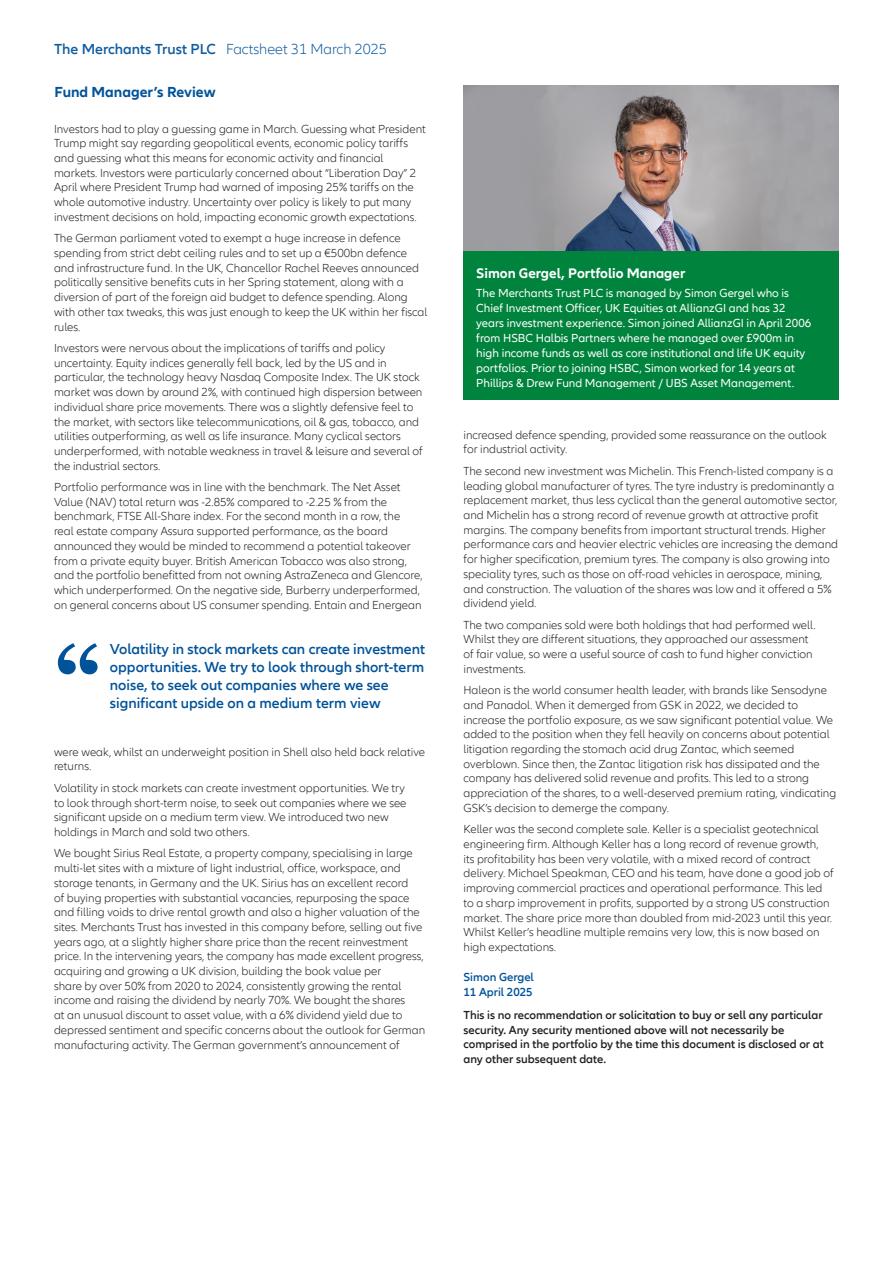
<style>
.page{position:relative;width:893px;height:1263px;background:#fff}
.page>*{position:absolute;margin:0;border:0;box-sizing:border-box;transform-origin:0 0}
.t1{font:600 15px/18px "Allianz Neo";color:#015399}
.t2{font:600 15px "Allianz Neo";color:#115da0}
.t3{font:700 15px "Allianz Neo";color:#015399}
.t4{font:700 14.25px "Allianz Neo";color:#fff}
.t5{font:300 12px/14.7px "Allianz Neo";color:#231f20}
.t6{font:12px/15px "Allianz Neo";color:#fff}
.t7{font:600 12px/14.7px "Allianz Neo";color:#231f20}
.t8{font:600 12px/14.7px "Allianz Neo";color:#015399}
.s1{font-weight:300}
</style>
<div class="page">
<svg style="left:58px;top:643px;width:40px;height:31px"></svg>
<img style="left:463px;top:85px;width:376px;height:166px">
<div style="left:463px;top:251px;width:376px;height:149px;background:#00833d"></div>
<p class="t2" style="left:54px;top:40px;width:334px">The Merchants Trust PLC <span class="s1">Factsheet 31 March 2025</span></p>
<p class="t3" style="left:55px;top:83px;width:163px">Fund Manager’s Review</p>
<p class="t5" style="left:54px;top:122px;width:373px">Investors had to play a guessing game in March. Guessing what President Trump might say regarding geopolitical events, economic policy tariffs and guessing what this means for economic activity and financial markets. Investors were particularly concerned about “Liberation Day” 2<br>April where President Trump had warned of imposing 25% tariffs on the whole automotive industry. Uncertainty over policy is likely to put many investment decisions on hold, impacting economic growth expectations.</p>
<p class="t5" style="left:54px;top:231px;width:375px">The German parliament voted to exempt a huge increase in defence spending from strict debt ceiling rules and to set up a €500bn defence and infrastructure fund. In the UK, Chancellor Rachel Reeves announced politically sensitive benefits cuts in her Spring statement, along with a diversion of part of the foreign aid budget to defence spending. Along with other tax tweaks, this was just enough to keep the UK within her fiscal rules.</p>
<p class="t5" style="left:54px;top:341px;width:370px">Investors were nervous about the implications of tariffs and policy uncertainty. Equity indices generally fell back, led by the US and in particular, the technology heavy Nasdaq Composite Index. The UK stock market was down by around 2%, with continued high dispersion between individual share price movements. There was a slightly defensive feel to the market, with sectors like telecommunications, oil &amp; gas, tobacco, and utilities outperforming, as well as life insurance. Many cyclical sectors underperformed, with notable weakness in travel &amp; leisure and several of the industrial sectors.</p>
<p class="t5" style="left:54px;top:480px;width:370px">Portfolio performance was in line with the benchmark. The Net Asset Value (NAV) total return was -2.85% compared to -2.25 % from the benchmark, FTSE All-Share index. For the second month in a row, the real estate company Assura supported performance, as the board announced they would be minded to recommend a potential takeover from a private equity buyer. British American Tobacco was also strong, and the portfolio benefitted from not owning AstraZeneca and Glencore, which underperformed. On the negative side, Burberry underperformed, on general concerns about US consumer spending. Entain and Energean</p>
<p class="t1" style="left:110px;top:640px;width:317px">Volatility in stock markets can create investment opportunities. We try to look through short-term noise, to seek out companies where we see significant upside on a medium term view</p>
<p class="t5" style="left:54px;top:745px;width:373px">were weak, whilst an underweight position in Shell also held back relative returns.</p>
<p class="t5" style="left:54px;top:781px;width:354px">Volatility in stock markets can create investment opportunities. We try to look through short-term noise, to seek out companies where we see significant upside on a medium term view. We introduced two new holdings in March and sold two others.</p>
<p class="t5" style="left:54px;top:846px;width:373px">We bought Sirius Real Estate, a property company, specialising in large multi-let sites with a mixture of light industrial, office, workspace, and storage tenants, in Germany and the UK. Sirius has an excellent record<br>of buying properties with substantial vacancies, repurposing the space and filling voids to drive rental growth and also a higher valuation of the sites. Merchants Trust has invested in this company before, selling out five years ago, at a slightly higher share price than the recent reinvestment price. In the intervening years, the company has made excellent progress, acquiring and growing a UK division, building the book value per<br>share by over 50% from 2020 to 2024, consistently growing the rental income and raising the dividend by nearly 70%. We bought the shares<br>at an unusual discount to asset value, with a 6% dividend yield due to depressed sentiment and specific concerns about the outlook for German manufacturing activity. The German government’s announcement of</p>
<p class="t4" style="left:476px;top:265px;width:211px">Simon Gergel, Portfolio Manager</p>
<p class="t6" style="left:476px;top:286px;width:336px">The Merchants Trust PLC is managed by Simon Gergel who is Chief Investment Officer, UK Equities at AllianzGI and has 32 years investment experience. Simon joined AllianzGI in April 2006 from HSBC Halbis Partners where he managed over £900m in high income funds as well as core institutional and life UK equity portfolios. Prior to joining HSBC, Simon worked for 14 years at Phillips &amp; Drew Fund Management / UBS Asset Management.</p>
<p class="t5" style="left:463px;top:428px;width:365px">increased defence spending, provided some reassurance on the outlook for industrial activity.</p>
<p class="t5" style="left:463px;top:464px;width:376px">The second new investment was Michelin. This French-listed company is a leading global manufacturer of tyres. The tyre industry is predominantly a replacement market, thus less cyclical than the general automotive sector, and Michelin has a strong record of revenue growth at attractive profit margins. The company benefits from important structural trends. Higher performance cars and heavier electric vehicles are increasing the demand for higher specification, premium tyres. The company is also growing into speciality tyres, such as those on off-road vehicles in aerospace, mining, and construction. The valuation of the shares was low and it offered a 5% dividend yield.</p>
<p class="t5" style="left:463px;top:618px;width:354px">The two companies sold were both holdings that had performed well.<br>Whilst they are different situations, they approached our assessment of fair value, so were a useful source of cash to fund higher conviction investments.</p>
<p class="t5" style="left:463px;top:683px;width:374px">Haleon is the world consumer health leader, with brands like Sensodyne and Panadol. When it demerged from GSK in 2022, we decided to increase the portfolio exposure, as we saw significant potential value. We added to the position when they fell heavily on concerns about potential litigation regarding the stomach acid drug Zantac, which seemed overblown. Since then, the Zantac litigation risk has dissipated and the company has delivered solid revenue and profits. This led to a strong appreciation of the shares, to a well-deserved premium rating, vindicating GSK’s decision to demerge the company.</p>
<p class="t5" style="left:463px;top:822px;width:372px">Keller was the second complete sale. Keller is a specialist geotechnical engineering firm. Although Keller has a long record of revenue growth,<br>its profitability has been very volatile, with a mixed record of contract delivery. Michael Speakman, CEO and his team, have done a good job of improving commercial practices and operational performance. This led to a sharp improvement in profits, supported by a strong US construction market. The share price more than doubled from mid-2023 until this year.<br>Whilst Keller’s headline multiple remains very low, this is now based on high expectations.</p>
<p class="t8" style="left:463px;top:970px;width:72px">Simon Gergel<br>11 April 2025</p>
<p class="t7" style="left:463px;top:1008px;width:362px">This is no recommendation or solicitation to buy or sell any particular security. Any security mentioned above will not necessarily be comprised in the portfolio by the time this document is disclosed or at any other subsequent date.</p>
</div>
